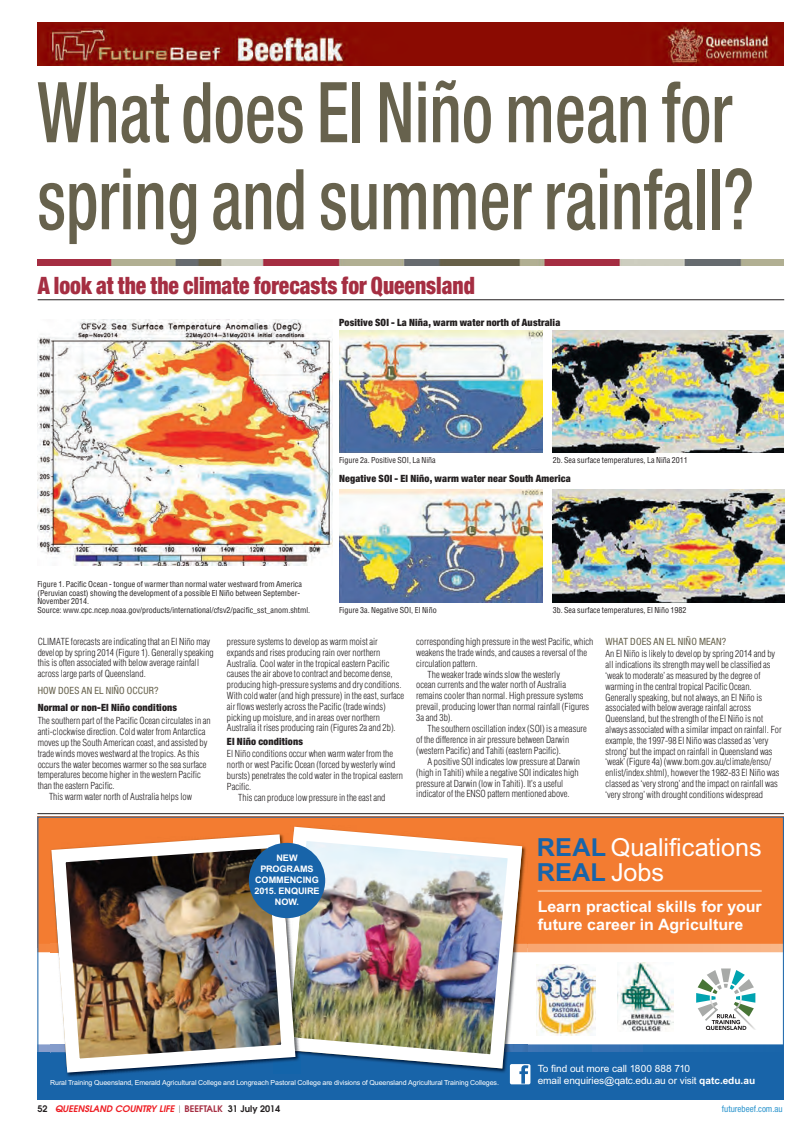
<style>
.page{position:relative;width:808px;height:1137px;background:#fff}
.page>*{position:absolute;margin:0;border:0;box-sizing:border-box;transform-origin:0 0}
.t1{font:500 condensed 84px/87px "Helvetica Neue";color:#67624d;scale:.8 1}
.t2{font:24.9px/25px "Arial";color:#fff}
.t3{font:900 condensed 24px "Helvetica Neue";color:#a52e42;scale:.9 1}
.t4{font:700 15.7px/17.5px "Arial";color:#fff}
.t5{font:900 condensed 10px "Helvetica Neue";letter-spacing:.015em;color:#231f20}
.t6{font:10px "Arial";letter-spacing:-.01em;color:#fff}
.t7{font:condensed 10px "Helvetica Neue";letter-spacing:.015em;color:#67624d}
.t8{font:300 condensed 9.5px/10.8px "Helvetica";color:#231f20}
.t9{font:italic 600 9px "Avant Garde";color:#ee1d23}
.t10{font:700 9px/11px "Arial";letter-spacing:-.005em;color:#fff;text-align:center}
.t11{font:condensed 9px "Helvetica Neue";color:#2f96ce}
.t12{font:condensed 8px/8.6px "Helvetica";color:#231f20}
.t13{font:7px "Arial";letter-spacing:-.015em;color:#fff}
.s1{font-weight:700;color:#1864a9}
.s2{font-weight:700}
.s3{font-style:normal;color:#231f20}
.s4{font-weight:200;font-style:normal;color:#231f20}
.s5{font-style:normal;color:#a52e42}
</style>
<div class="page">
<div style="left:37px;top:816px;width:747px;height:132px;background:#f37c31"></div>
<svg style="left:39px;top:1044px;width:743px;height:8px;background:#3776b4"></svg>
<div style="left:37px;top:1052px;width:747px;height:47px;background:#1864a9"></div>
<img style="left:294px;top:826px;width:233px;height:118px">
<img style="left:454px;top:1044px;width:73px;height:29px">
<img style="left:300px;top:830px;width:222px;height:238px">
<div style="left:275px;top:827px;width:246px;height:241px;border:13px solid #fff;border-radius:19px"></div>
<hr style="left:538px;top:890px;width:224px;height:2px;background:#f9b98b">
<img style="left:537px;top:964px;width:59px;height:71px">
<img style="left:617px;top:962px;width:57px;height:69px">
<svg style="left:696px;top:968px;width:60px;height:62px"></svg>
<img style="left:51px;top:1044px;width:84px;height:33px">
<img style="left:39px;top:944px;width:743px;height:8px">
<img style="left:273px;top:833px;width:27px;height:235px">
<img style="left:295px;top:916px;width:5px;height:122px">
<img style="left:52px;top:849px;width:243px;height:218px">
<div style="left:52px;top:835px;width:243px;height:237px;border:13px solid #fff;border-radius:15px"></div>
<div style="left:510px;top:1064px;width:20px;height:20px;background:#fff;border-radius:2px"></div>
<svg style="left:519px;top:1065px;width:9px;height:18px"></svg>
<div style="left:249px;top:843px;width:76px;height:75px;background:#1864a9;border-radius:50%"></div>
<img style="left:37px;top:23px;width:747px;height:43px">
<img style="left:38px;top:259px;width:746px;height:6px">
<hr style="left:38px;top:299px;width:746px;height:1px;background:#231f20">
<img style="left:38px;top:319px;width:294px;height:246px">
<img style="left:339px;top:331px;width:203px;height:122px">
<img style="left:553px;top:331px;width:231px;height:122px">
<img style="left:339px;top:490px;width:203px;height:112px">
<img style="left:553px;top:489px;width:231px;height:113px">
<hr style="left:37px;top:813px;width:747px;height:1px;background:#231f20">
<h1 class="t1" style="left:37px;top:68px;width:897px">What does El Niño mean for spring and summer rainfall?</h1>
<h3 class="t3" style="left:38px;top:270px;width:487px">A look at the the climate forecasts for Queensland</h3>
<p class="t5" style="left:339px;top:317px;width:223px">Positive SOI - La Niña, warm water north of Australia</p>
<p class="t12" style="left:339px;top:456px;width:98px">Figure 2a. Positive SOI, La Niña</p>
<p class="t12" style="left:553px;top:456px;width:137px">2b. Sea surface temperatures, La Niña 2011</p>
<p class="t5" style="left:339px;top:472px;width:233px">Negative SOI - El Niño, warm water near South America</p>
<p class="t12" style="left:37px;top:581px;width:274px">Figure 1. Pacific Ocean - tongue of warmer than normal water westward from America (Peruvian coast) showing the development of a possible El Niño between September-November 2014.<br>Source: www.cpc.ncep.noaa.gov/products/international/cfsv2/pacific_sst_anom.shtml.</p>
<p class="t12" style="left:339px;top:606px;width:99px">Figure 3a. Negative SOI, El Niño</p>
<p class="t12" style="left:553px;top:606px;width:135px">3b. Sea surface temperatures, El Niño 1982</p>
<p class="t8" style="left:38px;top:637px;width:178px">CLIMATE forecasts are indicating that an El Niño may develop by spring 2014 (Figure 1). Generally speaking this is often associated with below average rainfall across large parts of Queensland.</p>
<p class="t7" style="left:38px;top:684px;width:122px">HOW DOES AN EL NIÑO OCCUR?</p>
<p class="t5" style="left:38px;top:701px;width:141px">Normal or non-El Niño conditions</p>
<p class="t8" style="left:38px;top:716px;width:175px">The southern part of the Pacific Ocean circulates in an</p>
<p class="t8" style="left:38px;top:727px;width:169px">anti-clockwise direction. Cold water from Antarctica</p>
<p class="t8" style="left:38px;top:738px;width:171px">moves up the South American coast, and assisted by</p>
<p class="t8" style="left:38px;top:748px;width:163px">trade winds moves westward at the tropics. As this</p>
<p class="t8" style="left:38px;top:759px;width:170px">occurs the water becomes warmer so the sea surface</p>
<p class="t8" style="left:38px;top:770px;width:165px">temperatures become higher in the western Pacific</p>
<p class="t8" style="left:38px;top:781px;width:79px">than the eastern Pacific.</p>
<p class="t8" style="left:49px;top:792px;width:144px">This warm water north of Australia helps low</p>
<p class="t8" style="left:227px;top:637px;width:179px">pressure systems to develop as warm moist air expands and rises producing rain over northern Australia. Cool water in the tropical eastern Pacific causes the air above to contract and become dense, producing high-pressure systems and dry conditions.<br>With cold water (and high pressure) in the east, surface air flows westerly across the Pacific (trade winds) picking up moisture, and in areas over northern Australia it rises producing rain (Figures 2a and 2b).</p>
<p class="t5" style="left:227px;top:735px;width:78px">El Niño conditions</p>
<p class="t8" style="left:227px;top:749px;width:168px">El Niño conditions occur when warm water from the</p>
<p class="t8" style="left:227px;top:760px;width:170px">north or west Pacific Ocean (forced by westerly wind</p>
<p class="t8" style="left:227px;top:771px;width:178px">bursts) penetrates the cold water in the tropical eastern</p>
<p class="t8" style="left:227px;top:782px;width:26px">Pacific.</p>
<p class="t8" style="left:238px;top:792px;width:149px">This can produce low pressure in the east and</p>
<p class="t8" style="left:416px;top:637px;width:179px">corresponding high pressure in the west Pacific, which</p>
<p class="t8" style="left:416px;top:648px;width:172px">weakens the trade winds, and causes a reversal of the</p>
<p class="t8" style="left:416px;top:658px;width:63px">circulation pattern.</p>
<p class="t8" style="left:428px;top:669px;width:134px">The weaker trade winds slow the westerly</p>
<p class="t8" style="left:416px;top:680px;width:151px">ocean currents and the water north of Australia</p>
<p class="t8" style="left:416px;top:691px;width:169px">remains cooler than normal. High pressure systems</p>
<p class="t8" style="left:416px;top:702px;width:175px">prevail, producing lower than normal rainfall (Figures</p>
<p class="t8" style="left:416px;top:713px;width:38px">3a and 3b).</p>
<p class="t8" style="left:428px;top:724px;width:161px">The southern oscillation index (SOI) is a measure</p>
<p class="t8" style="left:416px;top:735px;width:154px">of the difference in air pressure between Darwin</p>
<p class="t8" style="left:416px;top:746px;width:146px">(western Pacific) and Tahiti (eastern Pacific).</p>
<p class="t8" style="left:428px;top:757px;width:154px">A positive SOI indicates low pressure at Darwin</p>
<p class="t8" style="left:416px;top:767px;width:164px">(high in Tahiti) while a negative SOI indicates high</p>
<p class="t8" style="left:416px;top:778px;width:149px">pressure at Darwin (low in Tahiti). It’s a useful</p>
<p class="t8" style="left:416px;top:789px;width:155px">indicator of the ENSO pattern mentioned above.</p>
<p class="t7" style="left:605px;top:636px;width:122px">WHAT DOES AN EL NIÑO MEAN?</p>
<p class="t8" style="left:605px;top:649px;width:178px">An El Niño is likely to develop by spring 2014 and by all indications its strength may well be classified as ‘weak to moderate’ as measured by the degree of warming in the central tropical Pacific Ocean.<br>Generally speaking, but not always, an El Niño is associated with below average rainfall across Queensland, but the strength of the El Niño is not always associated with a similar impact on rainfall. For example, the 1997-98 El Niño was classed as ‘very strong’ but the impact on rainfall in Queensland was ‘weak’ (Figure 4a) (www.bom.gov.au/climate/enso/ enlist/index.shtml), however the 1982-83 El Niño was classed as ‘very strong’ and the impact on rainfall was ‘very strong’ with drought conditions widespread</p>
<p class="t10" style="left:254px;top:853px;width:67px">NEW<br>PROGRAMS<br>COMMENCING<br>2015. ENQUIRE<br>NOW.</p>
<h2 class="t2" style="left:537px;top:837px;width:226px"><span class="s1">REAL</span> Qualifications<br><span class="s1">REAL</span> Jobs</h2>
<h3 class="t4" style="left:538px;top:899px;width:226px">Learn practical skills for your future career in Agriculture</h3>
<p class="t6" style="left:538px;top:1065px;width:154px">To find out more call 1800 888 710</p>
<p class="t13" style="left:50px;top:1079px;width:450px">Rural Training Queensland, Emerald Agricultural College and Longreach Pastoral College are divisions of Queensland Agricultural Training Colleges.</p>
<p class="t6" style="left:538px;top:1077px;width:219px">email enquiries@qatc.edu.au or visit <span class="s2">qatc.edu.au</span></p>
<p class="t9" style="left:37px;top:1102px;width:244px"><span class="s3">52</span> QUEENSLAND COUNTRY LIFE <span class="s4">|</span> <span class="s5">BEEFTALK</span> <span class="s3">31 July 2014</span></p>
<p class="t11" style="left:722px;top:1103px;width:62px">futurebeef.com.au</p>
</div>
